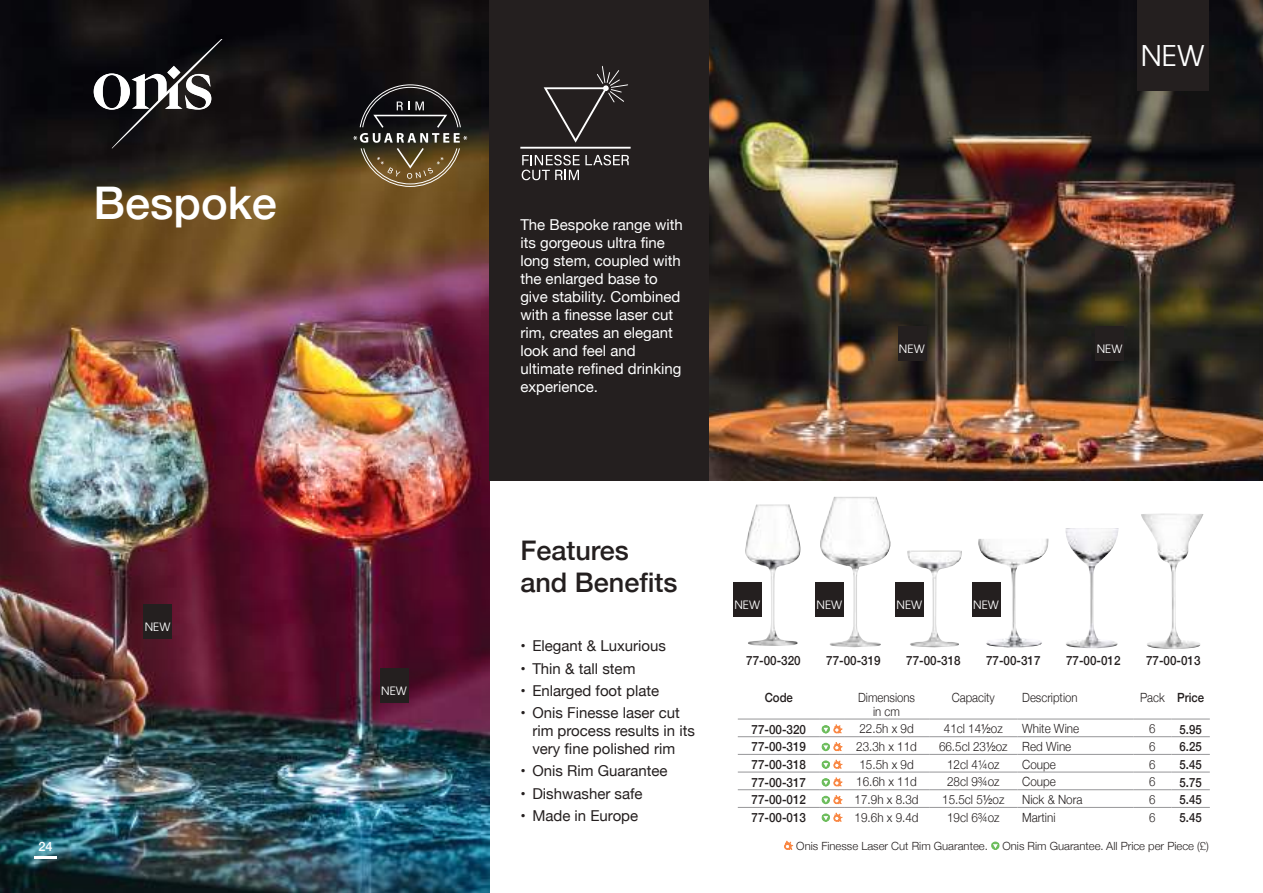
<style>
.page{position:relative;width:1263px;height:893px;background:#fff}
.page>*{position:absolute;margin:0;border:0;box-sizing:border-box;transform-origin:0 0}
.t1{font:500 45px "Helvetica Neue";color:#fff}
.t2{font:28.5px "Avant Garde";color:#fff}
.t3{font:500 27px/31.5px "Helvetica Neue";color:#241f1f}
.t4{font:15px/18px "Helvetica Neue";color:#fff}
.t5{font:15px/18px "Helvetica Neue";color:#241f1f}
.t6{font:500 12.75px "Helvetica Neue";color:#fff}
.t7{font:300 12.6px "Helvetica Neue";color:#241f1f;scale:.92 1}
.t8{font:500 12.6px "Helvetica Neue";color:#241f1f;scale:.92 1}
.t9{font:300 12.6px/13.6px "Helvetica Neue";color:#241f1f;text-align:center;scale:.9 1}
.t10{font:500 12.6px "Helvetica Neue";color:#241f1f;scale:.9 1}
.t11{font:11.55px "Avant Garde";color:#fff}
.t12{font:300 11.25px "Helvetica Neue";color:#241f1f}
.s1{font-weight:300}
.s2{font-weight:400}
</style>
<div class="page">
<img style="left:708px;top:0;width:555px;height:480px">
<img style="left:0;top:0;width:489px;height:893px">
<div style="left:489px;top:0;width:219px;height:480px;background:#241f1f"></div>
<svg style="left:784px;top:841px;width:9px;height:9px"></svg>
<svg style="left:991px;top:842px;width:8px;height:8px"></svg>
<hr style="left:34px;top:856px;width:22px;height:3px;background:#fff">
<div style="left:1137px;top:0;width:72px;height:91px;background:#241f1f"></div>
<hr style="left:738px;top:719px;width:82px;height:1px;background:#969698">
<hr style="left:844px;top:719px;width:85px;height:1px;background:#969698">
<hr style="left:929px;top:719px;width:88px;height:1px;background:#969698">
<hr style="left:1017px;top:719px;width:116px;height:1px;background:#969698">
<hr style="left:1133px;top:719px;width:38px;height:1px;background:#969698">
<hr style="left:1171px;top:719px;width:39px;height:1px;background:#969698">
<hr style="left:738px;top:736px;width:82px;height:1px;background:#969698">
<hr style="left:844px;top:736px;width:85px;height:1px;background:#969698">
<hr style="left:929px;top:736px;width:88px;height:1px;background:#969698">
<hr style="left:1017px;top:736px;width:116px;height:1px;background:#969698">
<hr style="left:1133px;top:736px;width:38px;height:1px;background:#969698">
<hr style="left:1171px;top:736px;width:39px;height:1px;background:#969698">
<hr style="left:738px;top:754px;width:82px;height:1px;background:#969698">
<hr style="left:844px;top:754px;width:85px;height:1px;background:#969698">
<hr style="left:929px;top:754px;width:88px;height:1px;background:#969698">
<hr style="left:1017px;top:754px;width:116px;height:1px;background:#969698">
<hr style="left:1133px;top:754px;width:38px;height:1px;background:#969698">
<hr style="left:1171px;top:754px;width:39px;height:1px;background:#969698">
<hr style="left:738px;top:772px;width:82px;height:1px;background:#969698">
<hr style="left:844px;top:772px;width:85px;height:1px;background:#969698">
<hr style="left:929px;top:772px;width:88px;height:1px;background:#969698">
<hr style="left:1017px;top:772px;width:116px;height:1px;background:#969698">
<hr style="left:1133px;top:772px;width:38px;height:1px;background:#969698">
<hr style="left:1171px;top:772px;width:39px;height:1px;background:#969698">
<hr style="left:738px;top:789px;width:82px;height:1px;background:#969698">
<hr style="left:844px;top:789px;width:85px;height:1px;background:#969698">
<hr style="left:929px;top:789px;width:88px;height:1px;background:#969698">
<hr style="left:1017px;top:789px;width:116px;height:1px;background:#969698">
<hr style="left:1133px;top:789px;width:38px;height:1px;background:#969698">
<hr style="left:1171px;top:789px;width:39px;height:1px;background:#969698">
<hr style="left:738px;top:807px;width:82px;height:1px;background:#969698">
<hr style="left:844px;top:807px;width:85px;height:1px;background:#969698">
<hr style="left:929px;top:807px;width:88px;height:1px;background:#969698">
<hr style="left:1017px;top:807px;width:116px;height:1px;background:#969698">
<hr style="left:1133px;top:807px;width:38px;height:1px;background:#969698">
<hr style="left:1171px;top:807px;width:39px;height:1px;background:#969698">
<svg style="left:820px;top:719px;width:24px;height:103px"></svg>
<svg style="left:94px;top:39px;width:133px;height:110px;background:#333133"></svg>
<svg style="left:353px;top:84px;width:114px;height:103px;background:#4b4131"></svg>
<svg style="left:520px;top:66px;width:111px;height:83px"></svg>
<svg style="left:521px;top:155px;width:108px;height:25px"></svg>
<img style="left:1141px;top:514px;width:62px;height:135px">
<img style="left:1065px;top:528px;width:53px;height:120px">
<div style="left:733px;top:583px;width:29px;height:34px;background:#241f1f"></div>
<img style="left:1013px;top:539px;width:35px;height:108px">
<img style="left:937px;top:539px;width:76px;height:109px">
<img style="left:797px;top:468px;width:140px;height:180px">
<img style="left:738px;top:471px;width:120px;height:177px">
<div style="left:898px;top:326px;width:28px;height:34px;background:#241f1f"></div>
<div style="left:1095px;top:326px;width:29px;height:34px;background:#241f1f"></div>
<div style="left:144px;top:604px;width:28px;height:35px;background:#241f1f"></div>
<div style="left:380px;top:668px;width:29px;height:34px;background:#241f1f"></div>
<h1 class="t1" style="left:94px;top:167px;width:185px">Bespoke</h1>
<p class="t11" style="left:145px;top:620px;width:27px">NEW</p>
<p class="t11" style="left:381px;top:683px;width:27px">NEW</p>
<h2 class="t2" style="left:1141px;top:39px;width:65px">NEW</h2>
<p class="t4" style="left:520px;top:217px;width:164px">The Bespoke range with its gorgeous ultra fine long stem, coupled with the enlarged base to give stability. Combined with a finesse laser cut rim, creates an elegant look and feel and ultimate refined drinking experience.</p>
<p class="t11" style="left:899px;top:341px;width:27px">NEW</p>
<p class="t11" style="left:1097px;top:341px;width:27px">NEW</p>
<h3 class="t3" style="left:520px;top:533px;width:159px">Features and Benefits</h3>
<p class="t5" style="left:520px;top:638px;width:147px">• Elegant &amp; Luxurious</p>
<p class="t5" style="left:520px;top:660px;width:117px">• Thin &amp; tall stem</p>
<p class="t5" style="left:520px;top:682px;width:140px">• Enlarged foot plate</p>
<p class="t5" style="left:532px;top:705px;width:164px;text-indent:-12px">• Onis Finesse laser cut rim process results in its very fine polished rim</p>
<p class="t5" style="left:520px;top:763px;width:149px">• Onis Rim Guarantee</p>
<p class="t5" style="left:520px;top:785px;width:124px">• Dishwasher safe</p>
<p class="t5" style="left:520px;top:807px;width:119px">• Made in Europe</p>
<p class="t11" style="left:734px;top:598px;width:27px">NEW</p>
<p class="t11" style="left:816px;top:598px;width:27px">NEW</p>
<p class="t11" style="left:896px;top:598px;width:27px">NEW</p>
<p class="t11" style="left:973px;top:598px;width:27px">NEW</p>
<p class="t8" style="left:746px;top:651px;width:61px">77-00-320</p>
<p class="t8" style="left:826px;top:651px;width:61px">77-00-319</p>
<p class="t8" style="left:906px;top:651px;width:61px">77-00-318</p>
<p class="t8" style="left:986px;top:651px;width:61px">77-00-317</p>
<p class="t8" style="left:1066px;top:651px;width:61px">77-00-012</p>
<p class="t8" style="left:1146px;top:651px;width:61px">77-00-013</p>
<p class="t10" style="left:765px;top:688px;width:33px">Code</p>
<p class="t9" style="left:858px;top:690px;width:65px">Dimensions in cm</p>
<p class="t9" style="left:952px;top:690px;width:49px">Capacity</p>
<p class="t9" style="left:1022px;top:690px;width:63px">Description</p>
<p class="t10" style="left:1140px;top:688px;width:73px"><span class="s1">Pack</span> Price</p>
<p class="t8" style="left:752px;top:719px;width:61px">77-00-320</p>
<p class="t7" style="left:859px;top:719px;width:60px">22.5h x 9d</p>
<p class="t7" style="left:944px;top:719px;width:66px">41cl 14<span class="s2">½</span>oz</p>
<p class="t7" style="left:1022px;top:719px;width:64px">White Wine</p>
<p class="t9" style="left:1149px;top:721px;width:9px">6</p>
<p class="t10" style="left:1179px;top:719px;width:26px">5.95</p>
<p class="t8" style="left:752px;top:737px;width:61px">77-00-319</p>
<p class="t7" style="left:856px;top:736px;width:67px">23.3h x 11d</p>
<p class="t7" style="left:939px;top:736px;width:145px">66.5cl 23<span class="s2">½</span>oz Red Wine</p>
<p class="t9" style="left:1149px;top:739px;width:9px">6</p>
<p class="t10" style="left:1179px;top:737px;width:26px">6.25</p>
<p class="t8" style="left:752px;top:754px;width:61px">77-00-318</p>
<p class="t7" style="left:859px;top:754px;width:60px">15.5h x 9d</p>
<p class="t7" style="left:947px;top:754px;width:59px">12cl 4¼oz</p>
<p class="t7" style="left:1022px;top:754px;width:38px">Coupe</p>
<p class="t9" style="left:1149px;top:756px;width:9px">6</p>
<p class="t10" style="left:1179px;top:754px;width:26px">5.45</p>
<p class="t8" style="left:752px;top:772px;width:61px">77-00-317</p>
<p class="t7" style="left:856px;top:772px;width:67px">16.6h x 11d</p>
<p class="t7" style="left:947px;top:772px;width:59px">28cl 9¾oz</p>
<p class="t7" style="left:1022px;top:772px;width:38px">Coupe</p>
<p class="t9" style="left:1149px;top:774px;width:9px">6</p>
<p class="t10" style="left:1179px;top:772px;width:26px">5.75</p>
<p class="t8" style="left:752px;top:790px;width:61px">77-00-012</p>
<p class="t7" style="left:855px;top:789px;width:71px">17.9h x 8.3d</p>
<p class="t7" style="left:942px;top:789px;width:69px">15.5cl 5<span class="s2">½</span>oz</p>
<p class="t7" style="left:1022px;top:789px;width:67px">Nick &amp; Nora</p>
<p class="t9" style="left:1149px;top:792px;width:9px">6</p>
<p class="t10" style="left:1179px;top:790px;width:26px">5.45</p>
<p class="t8" style="left:752px;top:807px;width:61px">77-00-013</p>
<p class="t7" style="left:855px;top:807px;width:71px">19.6h x 9.4d</p>
<p class="t7" style="left:947px;top:807px;width:59px">19cl 6¾oz</p>
<p class="t7" style="left:1022px;top:807px;width:38px">Martini</p>
<p class="t9" style="left:1149px;top:809px;width:9px">6</p>
<p class="t10" style="left:1179px;top:807px;width:26px">5.45</p>
<p class="t6" style="left:39px;top:836px;width:16px">24</p>
<p class="t12" style="left:796px;top:837px;width:193px">Onis Finesse Laser Cut Rim Guarantee.</p>
<p class="t12" style="left:1002px;top:837px;width:208px">Onis Rim Guarantee. All Price per Piece (£)</p>
</div>
